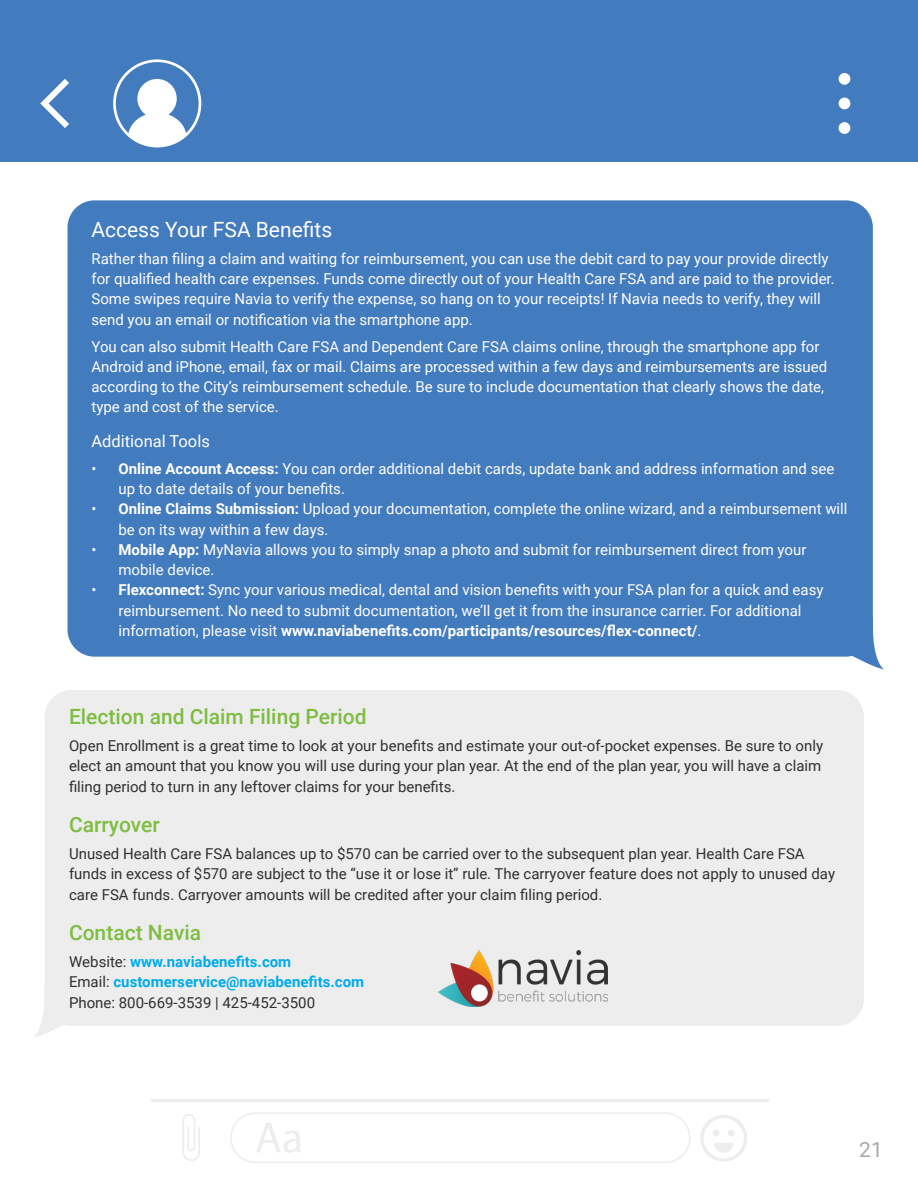
<style>
.page{position:relative;width:918px;height:1188px;background:#fff}
.page>*{position:absolute;margin:0;border:0;box-sizing:border-box;transform-origin:0 0}
.Subheading_1{font:500 21px "Roboto";color:#7fbd41}
.Subheading_1_White{font:21px "Roboto";color:#fff}
.t1{font:21px "Roboto";color:#a8a9ad}
.Subheading_2_White{font:16.5px "Roboto";color:#fff}
.Body_Text_White{font:15px/20.2px "Roboto";color:#fff}
.Body_Text{font:15px/20.2px "Roboto";color:#312f30}
.Body_Text-2{font:700 15px/20.2px "Roboto";color:#00abe9}
.s1{font-weight:700}
.s2{font-weight:400;color:#312f30}
</style>
<div class="page">
<div style="left:68px;top:200px;width:805px;height:457px;background:#437bbf;border-radius:27px"></div>
<svg style="left:847px;top:617px;width:37px;height:52px"></svg>
<div style="left:45px;top:690px;width:819px;height:336px;background:#ecedec;border-radius:27px"></div>
<svg style="left:35px;top:986px;width:28px;height:51px"></svg>
<hr style="left:152px;top:1099px;width:617px;height:3px;background:#ecedec">
<svg style="left:700px;top:1115px;width:47px;height:47px"></svg>
<svg style="left:182px;top:1114px;width:18px;height:47px"></svg>
<svg style="left:230px;top:1112px;width:460px;height:51px"></svg>
<div style="left:0;top:0;width:918px;height:162px;background:#437bbf"></div>
<div style="left:839px;top:73px;width:11px;height:12px;background:#fff;border-radius:50%"></div>
<div style="left:839px;top:98px;width:11px;height:11px;background:#fff;border-radius:50%"></div>
<div style="left:839px;top:122px;width:11px;height:12px;background:#fff;border-radius:50%"></div>
<svg style="left:40px;top:79px;width:29px;height:49px"></svg>
<svg style="left:113px;top:59px;width:88px;height:88px"></svg>
<img style="left:439px;top:951px;width:168px;height:55px">
<p class="Subheading_1_White" style="left:91px;top:215px;width:242px">Access Your FSA Benefits</p>
<p class="Body_Text_White" style="left:91px;top:248px;width:745px">Rather than filing a claim and waiting for reimbursement, you can use the debit card to pay your provide directly for qualified health care expenses. Funds come directly out of your Health Care FSA and are paid to the provider.<br>Some swipes require Navia to verify the expense, so hang on to your receipts! If Navia needs to verify, they will send you an email or notification via the smartphone app.</p>
<p class="Body_Text_White" style="left:91px;top:336px;width:737px">You can also submit Health Care FSA and Dependent Care FSA claims online, through the smartphone app for Android and iPhone, email, fax or mail. Claims are processed within a few days and reimbursements are issued according to the City’s reimbursement schedule. Be sure to include documentation that clearly shows the date, type and cost of the service.</p>
<p class="Subheading_2_White" style="left:91px;top:429px;width:120px">Additional Tools</p>
<p class="Body_Text_White" style="left:118px;top:458px;width:717px;text-indent:-27px">• <span class="s1">Online Account Access:</span> You can order additional debit cards, update bank and address information and see up to date details of your benefits.</p>
<p class="Body_Text_White" style="left:118px;top:498px;width:731px;text-indent:-27px">• <span class="s1">Online Claims Submission:</span> Upload your documentation, complete the online wizard, and a reimbursement will be on its way within a few days.</p>
<p class="Body_Text_White" style="left:118px;top:539px;width:690px;text-indent:-27px">• <span class="s1">Mobile App:</span> MyNavia allows you to simply snap a photo and submit for reimbursement direct from your mobile device.</p>
<p class="Body_Text_White" style="left:118px;top:579px;width:707px;text-indent:-27px">• <span class="s1">Flexconnect:</span> Sync your various medical, dental and vision benefits with your FSA plan for a quick and easy reimbursement. No need to submit documentation, we’ll get it from the insurance carrier. For additional information, please visit <span class="s1">www.naviabenefits.com/participants/resources/flex-connect/</span>.</p>
<p class="Subheading_1" style="left:69px;top:702px;width:299px">Election and Claim Filing Period</p>
<p class="Body_Text" style="left:69px;top:735px;width:756px">Open Enrollment is a great time to look at your benefits and estimate your out-of-pocket expenses. Be sure to only elect an amount that you know you will use during your plan year. At the end of the plan year, you will have a claim filing period to turn in any leftover claims for your benefits.</p>
<p class="Subheading_1" style="left:69px;top:810px;width:92px">Carryover</p>
<p class="Body_Text" style="left:69px;top:843px;width:768px">Unused Health Care FSA balances up to $570 can be carried over to the subsequent plan year. Health Care FSA funds in excess of $570 are subject to the “use it or lose it” rule. The carryover feature does not apply to unused day care FSA funds. Carryover amounts will be credited after your claim filing period.</p>
<p class="Subheading_1" style="left:69px;top:918px;width:134px">Contact Navia</p>
<p class="Body_Text-2" style="left:69px;top:951px;width:297px"><span class="s2">Website:</span> www.naviabenefits.com<br><span class="s2">Email:</span> customerservice@naviabenefits.com<br><span class="s2">Phone: 800-669-3539 | 425-452-3500</span></p>
<h1 class="t1" style="left:859px;top:1135px;width:25px">21</h1>
</div>
